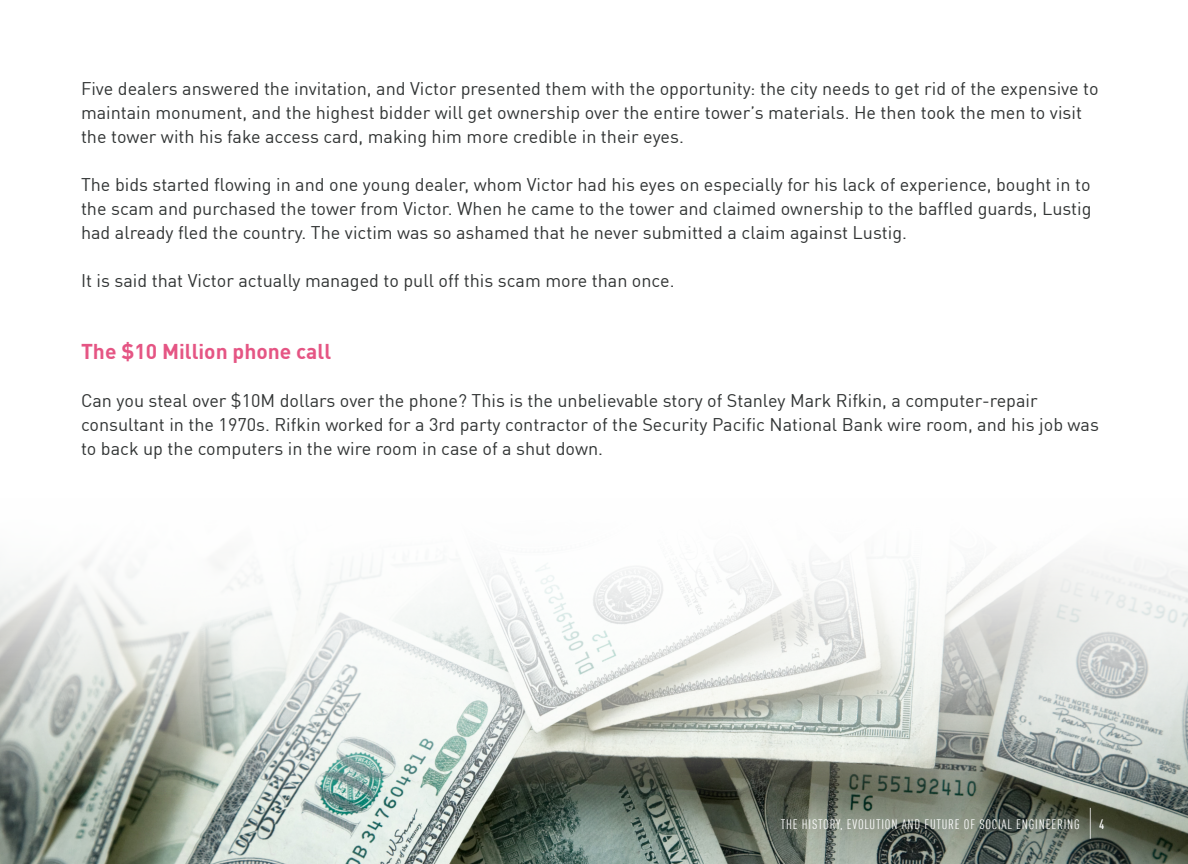
<style>
.page{position:relative;width:1188px;height:864px;background:#fff}
.page>*{position:absolute;margin:0;border:0;box-sizing:border-box;transform-origin:0 0}
.t1{font:100 condensed 36px "DIN Pro";color:#fff}
.Body_Copy{font:700 21px "DIN Pro";color:#e55584}
.Body_Copy-2{font:18px/24px "DIN Pro";color:#313434}
.t2{font:condensed 13.5px "DIN Pro";letter-spacing:.06em;color:#fff}
.t3{font:500 condensed 13.5px "DIN Pro";color:#fff}
</style>
<div class="page">
<img style="left:0;top:798px;width:1188px;height:66px">
<svg style="left:0;top:557px;width:1188px;height:241px"></svg>
<p class="Body_Copy-2" style="left:81px;top:75px;width:1019px">Five dealers answered the invitation, and Victor presented them with the opportunity: the city needs to get rid of the expensive to maintain monument, and the highest bidder will get ownership over the entire tower’s materials. He then took the men to visit the tower with his fake access card, making him more credible in their eyes.</p>
<p class="Body_Copy-2" style="left:81px;top:171px;width:1012px;text-align:justify">The bids started flowing in and one young dealer, whom Victor had his eyes on especially for his lack of experience, bought in to the scam and purchased the tower from Victor. When he came to the tower and claimed ownership to the baffled guards, Lustig had already fled the country. The victim was so ashamed that he never submitted a claim against Lustig.</p>
<p class="Body_Copy-2" style="left:81px;top:267px;width:595px">It is said that Victor actually managed to pull off this scam more than once.</p>
<p class="Body_Copy" style="left:81px;top:335px;width:252px">The $10 Million phone call</p>
<p class="Body_Copy-2" style="left:81px;top:387px;width:1019px">Can you steal over $10M dollars over the phone? This is the unbelievable story of Stanley Mark Rifkin, a computer-repair consultant in the 1970s. Rifkin worked for a 3rd party contractor of the Security Pacific National Bank wire room, and his job was to back up the computers in the wire room in case of a shut down.</p>
<h1 class="t1" style="left:1087px;top:800px;width:9px">|</h1>
<p class="t2" style="left:781px;top:815px;width:300px">THE HISTORY, EVOLUTION AND FUTURE OF SOCIAL ENGINEERING</p>
<p class="t3" style="left:1099px;top:815px;width:7px">4</p>
</div>
